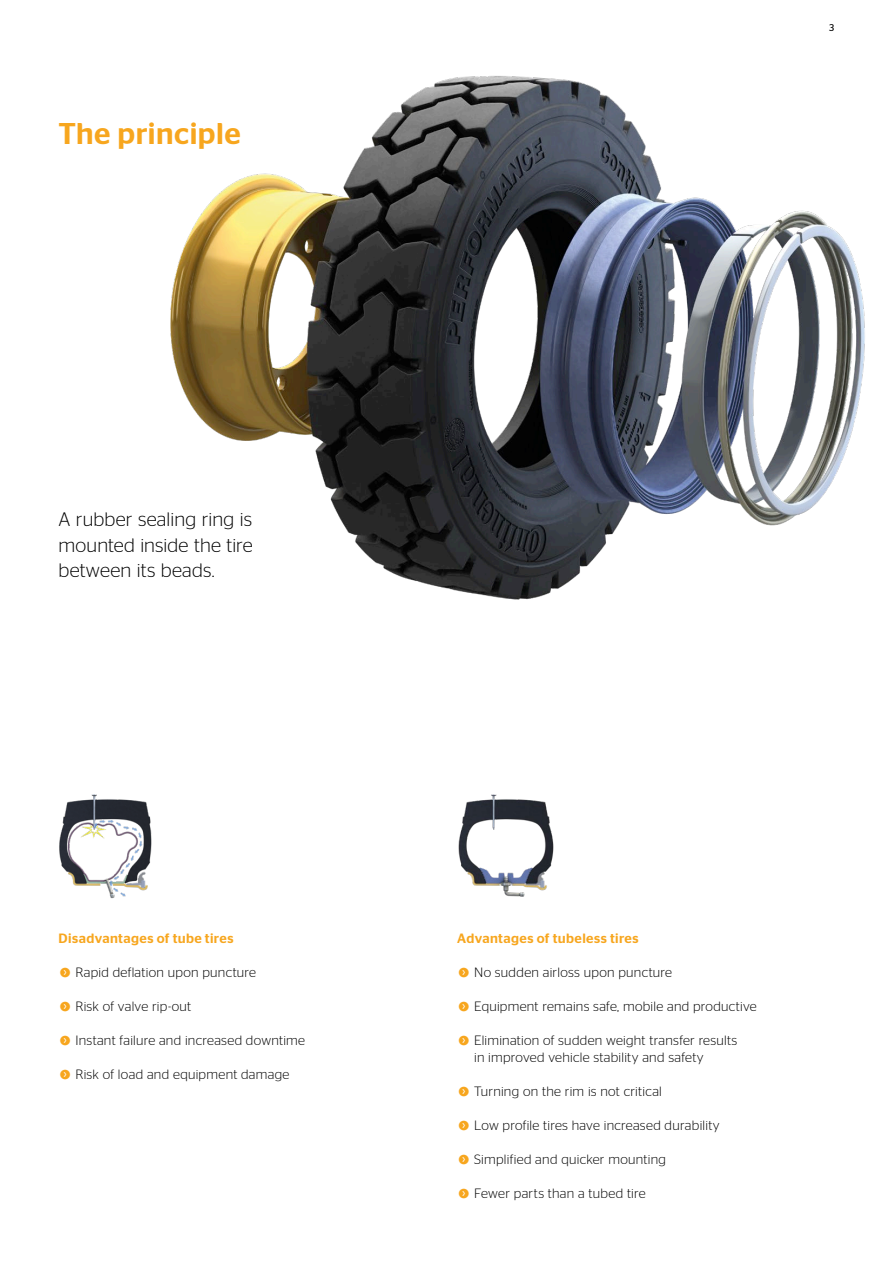
<style>
.page{position:relative;width:893px;height:1263px;background:#fff}
.page>*{position:absolute;margin:0;border:0;box-sizing:border-box;transform-origin:0 0}
.t1{font:500 30px "Continental Stag Sans";letter-spacing:.02em;color:#f7a61e}
.t2{font:300 19.5px/25.5px "Continental Stag Sans";letter-spacing:.01em;color:#000;text-align:justify}
.t3{font:300 13.5px/17px "Continental Stag Sans";letter-spacing:.02em;color:#000}
.t4{font:500 13.5px "Continental Stag Sans";letter-spacing:.03em;color:#f7a61e}
.t5{font:9.75px "Continental Stag Sans";color:#000}
</style>
<div class="page">
<img style="left:170px;top:76px;width:695px;height:524px">
<img style="left:59px;top:794px;width:93px;height:105px">
<img style="left:458px;top:794px;width:96px;height:103px">
<h1 class="t1" style="left:58px;top:116px;width:184px">The principle</h1>
<h2 class="t2" style="left:58px;top:506px;width:196px">A rubber sealing ring is mounted inside the tire between its beads.</h2>
<p class="t4" style="left:58px;top:930px;width:177px">Disadvantages of tube tires</p>
<p class="t3" style="left:75px;top:964px;width:182px">Rapid deflation upon puncture</p>
<p class="t3" style="left:75px;top:998px;width:117px">Risk of valve rip-out</p>
<p class="t3" style="left:75px;top:1032px;width:231px">Instant failure and increased downtime</p>
<p class="t3" style="left:75px;top:1066px;width:215px">Risk of load and equipment damage</p>
<p class="t5" style="left:829px;top:22px;width:7px">3</p>
<p class="t4" style="left:457px;top:930px;width:183px">Advantages of tubeless tires</p>
<p class="t3" style="left:474px;top:964px;width:199px">No sudden airloss upon puncture</p>
<p class="t3" style="left:474px;top:998px;width:284px">Equipment remains safe, mobile and productive</p>
<p class="t3" style="left:474px;top:1032px;width:265px">Elimination of sudden weight transfer results in improved vehicle stability and safety</p>
<p class="t3" style="left:474px;top:1083px;width:189px">Turning on the rim is not critical</p>
<p class="t3" style="left:474px;top:1117px;width:247px">Low profile tires have increased durability</p>
<p class="t3" style="left:474px;top:1151px;width:193px">Simplified and quicker mounting</p>
<p class="t3" style="left:474px;top:1185px;width:173px">Fewer parts than a tubed tire</p>
</div>
